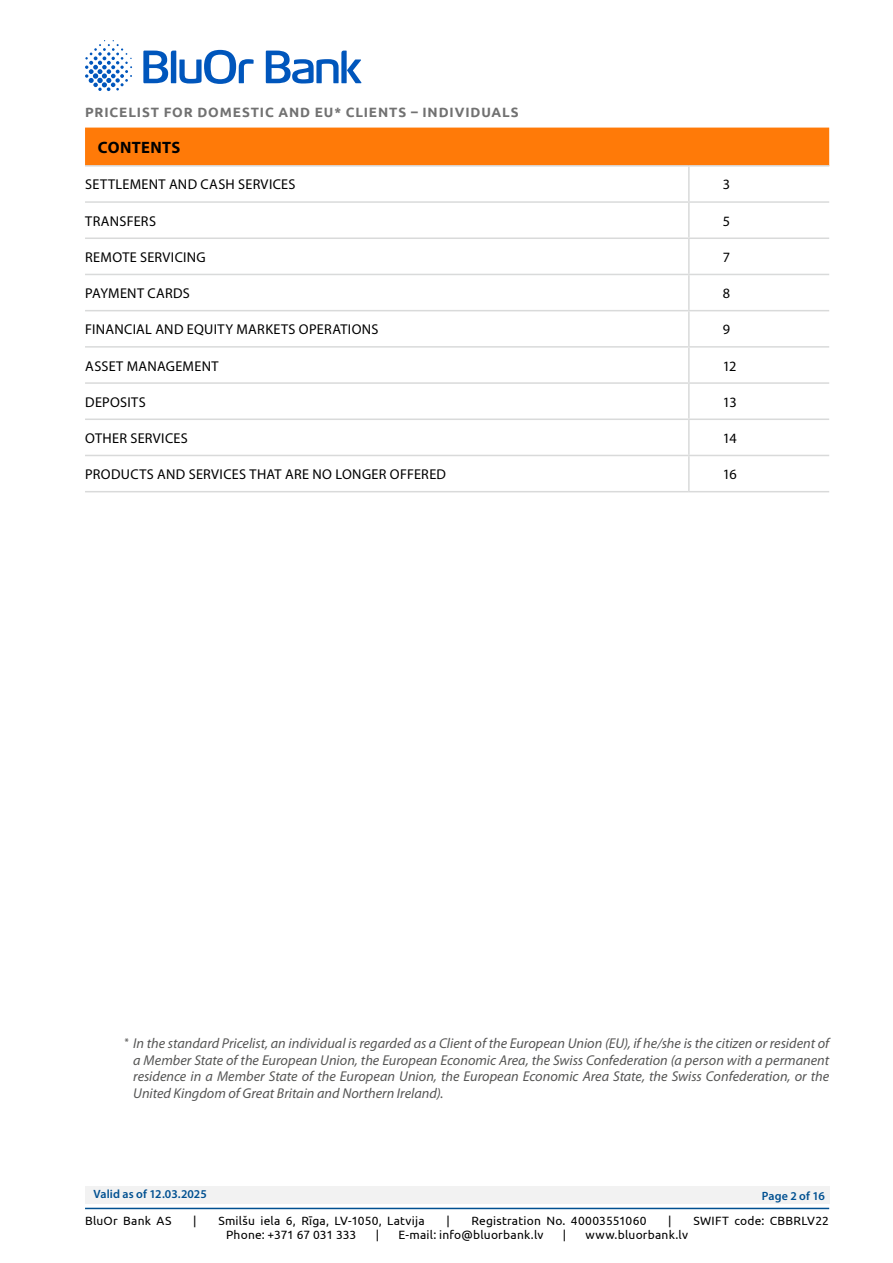
<style>
.page{position:relative;width:893px;height:1263px;background:#fff}
.page>*{position:absolute;margin:0;border:0;box-sizing:border-box;transform-origin:0 0}
.t1{font:700 16.5px "Myriad Pro";letter-spacing:.02em;color:#000}
.t2{font:italic 14.25px/16.5px "Myriad Pro";color:#565655;text-align:justify}
.t3{font:14.25px "Myriad Pro";letter-spacing:.02em;color:#000}
.t4{font:700 13.5px "Ubuntu";letter-spacing:.065em;color:#717171}
.t5{font:12px "Ubuntu";letter-spacing:.02em;color:#000}
.t6{font:600 12px "Myriad Pro";letter-spacing:.005em;color:#005091}
.t7{font:12px "Ubuntu";color:#000}
</style>
<div class="page">
<div style="left:85px;top:1186px;width:744px;height:17px;background:#f2f2f2"></div>
<hr style="left:85px;top:1208px;width:744px;height:1px;background:#005091">
<svg style="left:85px;top:40px;width:47px;height:51px"></svg>
<svg style="left:143px;top:50px;width:111px;height:34px"></svg>
<svg style="left:266px;top:51px;width:96px;height:33px"></svg>
<div style="left:85px;top:128px;width:744px;height:37px;background:#ff7a08"></div>
<hr style="left:85px;top:165px;width:603px;height:2px;background:#d9dada">
<hr style="left:85px;top:201px;width:603px;height:2px;background:#d9dada">
<hr style="left:85px;top:237px;width:603px;height:2px;background:#d9dada">
<hr style="left:85px;top:274px;width:603px;height:1px;background:#d9dada">
<hr style="left:85px;top:310px;width:603px;height:1px;background:#d9dada">
<hr style="left:85px;top:346px;width:603px;height:2px;background:#d9dada">
<hr style="left:85px;top:382px;width:603px;height:2px;background:#d9dada">
<hr style="left:85px;top:418px;width:603px;height:2px;background:#d9dada">
<hr style="left:85px;top:455px;width:603px;height:1px;background:#d9dada">
<hr style="left:85px;top:491px;width:603px;height:1px;background:#d9dada">
<hr style="left:688px;top:165px;width:141px;height:2px;background:#d9dada">
<hr style="left:688px;top:167px;width:2px;height:34px;background:#d9dada">
<hr style="left:688px;top:201px;width:141px;height:2px;background:#d9dada">
<hr style="left:688px;top:203px;width:2px;height:34px;background:#d9dada">
<hr style="left:688px;top:237px;width:141px;height:2px;background:#d9dada">
<hr style="left:688px;top:239px;width:2px;height:35px;background:#d9dada">
<hr style="left:688px;top:274px;width:141px;height:1px;background:#d9dada">
<hr style="left:688px;top:275px;width:2px;height:35px;background:#d9dada">
<hr style="left:688px;top:310px;width:141px;height:1px;background:#d9dada">
<hr style="left:688px;top:311px;width:2px;height:35px;background:#d9dada">
<hr style="left:688px;top:346px;width:141px;height:2px;background:#d9dada">
<hr style="left:688px;top:348px;width:2px;height:34px;background:#d9dada">
<hr style="left:688px;top:382px;width:141px;height:2px;background:#d9dada">
<hr style="left:688px;top:384px;width:2px;height:34px;background:#d9dada">
<hr style="left:688px;top:418px;width:141px;height:2px;background:#d9dada">
<hr style="left:688px;top:420px;width:2px;height:35px;background:#d9dada">
<hr style="left:688px;top:455px;width:141px;height:1px;background:#d9dada">
<hr style="left:688px;top:456px;width:2px;height:35px;background:#d9dada">
<hr style="left:688px;top:491px;width:141px;height:1px;background:#d9dada">
<p class="t4" style="left:85px;top:104px;width:435px">PRICELIST FOR DOMESTIC AND EU* CLIENTS – INDIVIDUALS</p>
<p class="t1" style="left:98px;top:138px;width:84px">CONTENTS</p>
<p class="t3" style="left:85px;top:177px;width:212px">SETTLEMENT AND CASH SERVICES</p>
<p class="t3" style="left:723px;top:177px;width:9px">3</p>
<p class="t3" style="left:85px;top:213px;width:72px">TRANSFERS</p>
<p class="t3" style="left:723px;top:213px;width:9px">5</p>
<p class="t3" style="left:85px;top:249px;width:122px">REMOTE SERVICING</p>
<p class="t3" style="left:723px;top:249px;width:9px">7</p>
<p class="t3" style="left:85px;top:285px;width:106px">PAYMENT CARDS</p>
<p class="t3" style="left:723px;top:285px;width:9px">8</p>
<p class="t3" style="left:85px;top:322px;width:295px">FINANCIAL AND EQUITY MARKETS OPERATIONS</p>
<p class="t3" style="left:723px;top:322px;width:9px">9</p>
<p class="t3" style="left:85px;top:358px;width:135px">ASSET MANAGEMENT</p>
<p class="t3" style="left:723px;top:358px;width:15px">12</p>
<p class="t3" style="left:85px;top:394px;width:62px">DEPOSITS</p>
<p class="t3" style="left:723px;top:394px;width:15px">13</p>
<p class="t3" style="left:85px;top:430px;width:104px">OTHER SERVICES</p>
<p class="t3" style="left:723px;top:430px;width:15px">14</p>
<p class="t3" style="left:85px;top:466px;width:362px">PRODUCTS AND SERVICES THAT ARE NO LONGER OFFERED</p>
<p class="t3" style="left:723px;top:466px;width:15px">16</p>
<p class="t2" style="left:133px;top:1035px;width:697px;text-indent:-9px"><sup>*</sup> In the standard Pricelist, an individual is regarded as a Client of the European Union (EU), if he/she is the citizen or resident of a Member State of the European Union, the European Economic Area, the Swiss Confederation (a person with a permanent residence in a Member State of the European Union, the European Economic Area State, the Swiss Confederation, or the United Kingdom of Great Britain and Northern Ireland).</p>
<p class="t6" style="left:94px;top:1187px;width:115px">Valid as of 12.03.2025</p>
<p class="t6" style="left:762px;top:1189px;width:65px">Page 2 of 16</p>
<p class="t5" style="left:85px;top:1213px;width:88px">BluOr Bank AS</p>
<p class="t5" style="left:193px;top:1213px;width:5px">|</p>
<p class="t5" style="left:218px;top:1213px;width:208px">Smilšu iela 6, Rīga, LV-1050, Latvija</p>
<p class="t5" style="left:446px;top:1213px;width:5px">|</p>
<p class="t5" style="left:471px;top:1213px;width:177px">Registration No. 40003551060</p>
<p class="t5" style="left:668px;top:1213px;width:5px">|</p>
<p class="t5" style="left:693px;top:1213px;width:137px">SWIFT code: CBBRLV22</p>
<p class="t7" style="left:226px;top:1227px;width:132px">Phone: +371 67 031 333</p>
<p class="t5" style="left:376px;top:1227px;width:5px">|</p>
<p class="t5" style="left:398px;top:1227px;width:146px">E-mail: info@bluorbank.lv</p>
<p class="t5" style="left:563px;top:1227px;width:5px">|</p>
<p class="t5" style="left:586px;top:1227px;width:104px">www.bluorbank.lv</p>
</div>
